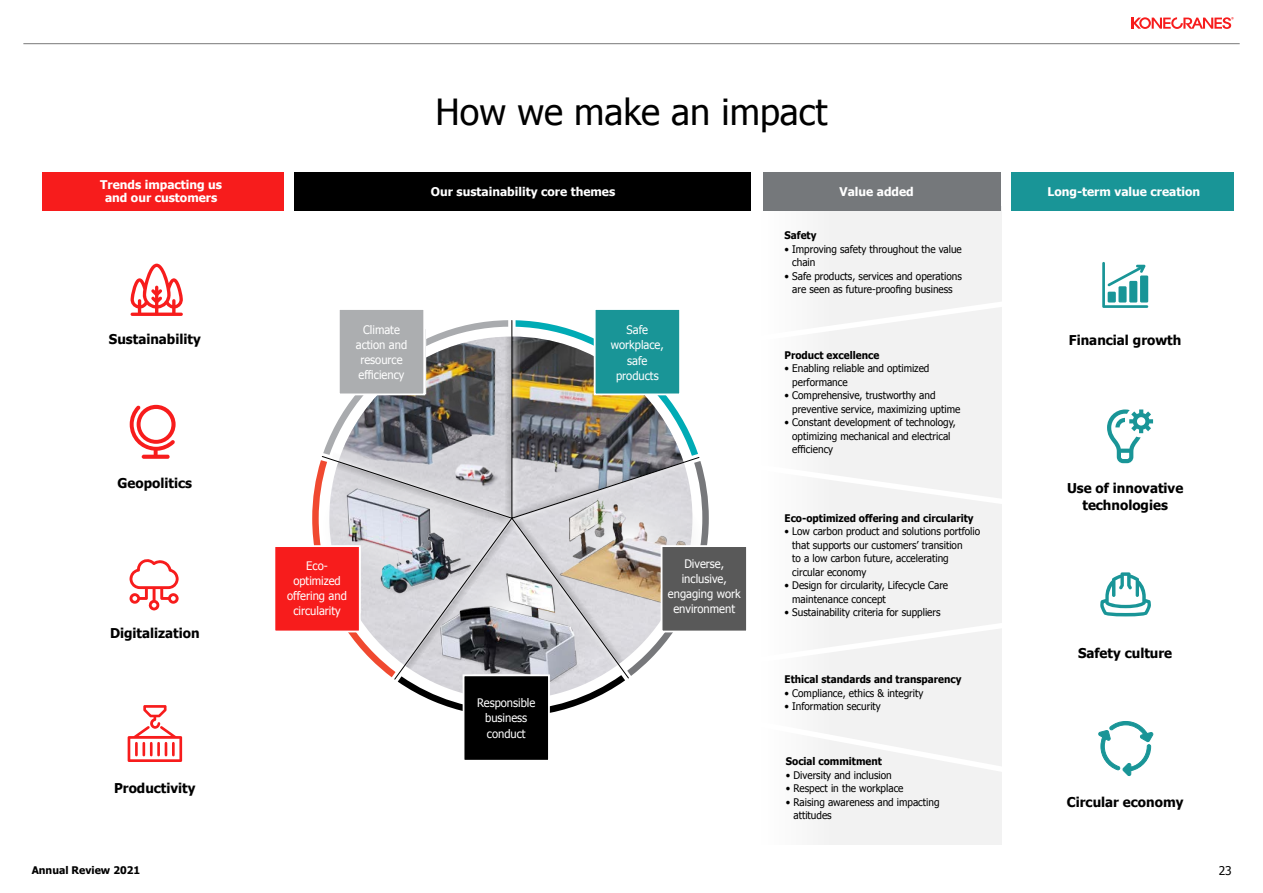
<style>
.page{position:relative;width:1263px;height:893px;background:#fff}
.page>*{position:absolute;margin:0;border:0;box-sizing:border-box;transform-origin:0 0}
.t1{font:36px "Tahoma";color:#000}
.t2{font:700 13.5px/16.5px "Tahoma";color:#000;text-align:center}
.t3{font:700 12px/13.5px "Tahoma";color:#fff;text-align:center}
.t4{font:12px "Tahoma";color:#000}
.t5{font:11.7px/15.1px "Tahoma";color:#fff;text-align:center;scale:.95 1}
.t6{font:10.5px/13.5px "Tahoma";color:#000;scale:.95 1}
.t7{font:700 10.5px "Tahoma";color:#000;scale:.95 1}
.t8{font:700 10.5px "Tahoma";color:#000}
</style>
<div class="page">
<svg style="left:1131px;top:17px;width:103px;height:12px"></svg>
<div style="left:761px;top:206px;width:240px;height:639px;background:#f2f2f2"></div>
<svg style="left:1100px;top:572px;width:51px;height:44px"></svg>
<svg style="left:130px;top:405px;width:46px;height:54px"></svg>
<svg style="left:1107px;top:409px;width:46px;height:54px"></svg>
<svg style="left:1102px;top:262px;width:46px;height:46px"></svg>
<svg style="left:1098px;top:721px;width:56px;height:56px"></svg>
<img style="left:312px;top:320px;width:397px;height:393px">
<div style="left:661px;top:545px;width:87px;height:87px;background:#595959;border:2px solid #fff"></div>
<div style="left:273px;top:545px;width:88px;height:87px;background:#f71c1c;border:2px solid #fff"></div>
<div style="left:338px;top:308px;width:87px;height:87px;background:#acaeb0;border:2px solid #fff"></div>
<div style="left:594px;top:308px;width:87px;height:87px;background:#199597;border:2px solid #fff"></div>
<div style="left:463px;top:675px;width:86px;height:86px;background:#000"></div>
<div style="left:463px;top:674px;width:87px;height:88px;border:2px solid #fff"></div>
<svg style="left:761px;top:300px;width:241px;height:42px"></svg>
<svg style="left:761px;top:621px;width:241px;height:42px"></svg>
<svg style="left:761px;top:720px;width:241px;height:54px"></svg>
<svg style="left:761px;top:464px;width:241px;height:42px"></svg>
<div style="left:43px;top:172px;width:241px;height:39px;background:#f71c1c"></div>
<div style="left:294px;top:172px;width:457px;height:39px;background:#000"></div>
<div style="left:763px;top:172px;width:237px;height:39px;background:#75787b"></div>
<div style="left:1011px;top:172px;width:222px;height:39px;background:#199597"></div>
<svg style="left:128px;top:705px;width:54px;height:57px"></svg>
<svg style="left:130px;top:559px;width:49px;height:51px"></svg>
<svg style="left:130px;top:264px;width:53px;height:52px"></svg>
<hr style="left:23px;top:43px;width:1217px;height:1px;background:#787878">
<h1 class="t1" style="left:436px;top:88px;width:393px">How we make an impact</h1>
<p class="t3" style="left:100px;top:177px;width:123px">Trends impacting us and our customers</p>
<p class="t3" style="left:840px;top:184px;width:76px">Value added</p>
<p class="t3" style="left:1047px;top:184px;width:154px">Long-term value creation</p>
<p class="t3" style="left:431px;top:184px;width:186px">Our sustainability core themes</p>
<p class="t2" style="left:109px;top:329px;width:93px">Sustainability</p>
<p class="t2" style="left:118px;top:474px;width:76px">Geopolitics</p>
<p class="t2" style="left:110px;top:624px;width:91px">Digitalization</p>
<p class="t2" style="left:114px;top:779px;width:83px">Productivity</p>
<p class="t5" style="left:356px;top:321px;width:56px">Climate action and resource efficiency</p>
<p class="t5" style="left:611px;top:322px;width:57px">Safe workplace, safe products</p>
<p class="t5" style="left:287px;top:557px;width:64px">Eco&shy;optimized offering and circularity</p>
<p class="t5" style="left:477px;top:695px;width:63px">Responsible business conduct</p>
<p class="t5" style="left:668px;top:555px;width:78px">Diverse, inclusive, engaging work environment</p>
<p class="t7" style="left:784px;top:228px;width:35px">Safety</p>
<p class="t6" style="left:792px;top:242px;width:180px;text-indent:-8px">• Improving safety throughout the value chain</p>
<p class="t6" style="left:784px;top:269px;width:188px;text-align:center">• Safe products, services and operations are seen as future-proofing business</p>
<p class="t7" style="left:784px;top:347px;width:101px">Product excellence</p>
<p class="t6" style="left:792px;top:361px;width:146px;text-indent:-8px">• Enabling reliable and optimized performance</p>
<p class="t6" style="left:792px;top:388px;width:178px;text-indent:-8px">• Comprehensive, trustworthy and preventive service, maximizing uptime</p>
<p class="t6" style="left:792px;top:415px;width:174px;text-indent:-8px">• Constant development of technology, optimizing mechanical and electrical efficiency</p>
<p class="t7" style="left:784px;top:510px;width:200px">Eco-optimized offering and circularity</p>
<p class="t6" style="left:792px;top:524px;width:199px;text-indent:-8px">• Low carbon product and solutions portfolio that supports our customers’ transition<br>to a low carbon future, accelerating circular economy</p>
<p class="t6" style="left:792px;top:578px;width:166px;text-indent:-8px">• Design for circularity, Lifecycle Care maintenance concept</p>
<p class="t6" style="left:784px;top:605px;width:166px">• Sustainability criteria for suppliers</p>
<p class="t7" style="left:784px;top:672px;width:188px">Ethical standards and transparency</p>
<p class="t6" style="left:784px;top:686px;width:148px">• Compliance, ethics &amp; integrity</p>
<p class="t6" style="left:784px;top:699px;width:103px">• Information security</p>
<p class="t7" style="left:786px;top:754px;width:103px">Social commitment</p>
<p class="t6" style="left:786px;top:767px;width:113px">• Diversity and inclusion</p>
<p class="t6" style="left:786px;top:781px;width:125px">• Respect in the workplace</p>
<p class="t6" style="left:793px;top:794px;width:155px;text-indent:-8px">• Raising awareness and impacting attitudes</p>
<p class="t2" style="left:1069px;top:331px;width:114px">Financial growth</p>
<p class="t2" style="left:1067px;top:479px;width:118px">Use of innovative technologies</p>
<p class="t2" style="left:1078px;top:644px;width:96px">Safety culture</p>
<p class="t2" style="left:1067px;top:793px;width:118px">Circular economy</p>
<p class="t8" style="left:32px;top:863px;width:110px">Annual Review 2021</p>
<p class="t4" style="left:1219px;top:863px;width:15px">23</p>
</div>
